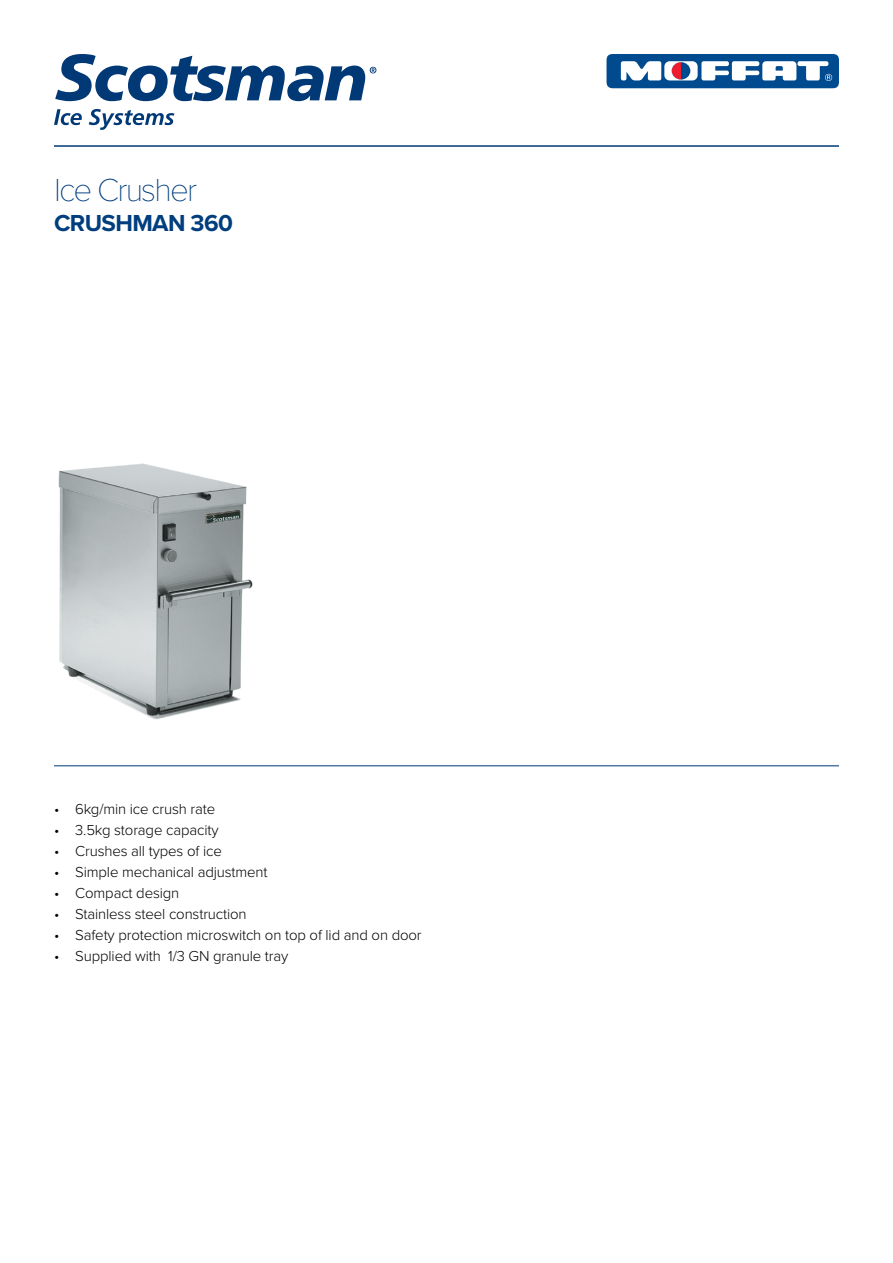
<style>
.page{position:relative;width:893px;height:1263px;background:#fff}
.page>*{position:absolute;margin:0;border:0;box-sizing:border-box;transform-origin:0 0}
.t1{font:100 33px "Proxima Nova T";letter-spacing:-.055em;color:#003e7e}
.t2{font:700 24px "Proxima Nova";letter-spacing:-.025em;color:#003e7e}
.t3{font:300 15px "Proxima Nova";letter-spacing:-.01em;color:#000}
</style>
<div class="page">
<svg style="left:55px;top:54px;width:321px;height:47px"></svg>
<svg style="left:54px;top:109px;width:28px;height:16px"></svg>
<svg style="left:89px;top:109px;width:85px;height:21px"></svg>
<hr style="left:54px;top:145px;width:785px;height:2px;background:#003976">
<hr style="left:54px;top:765px;width:785px;height:1px;background:#003976">
<svg style="left:606px;top:54px;width:233px;height:34px"></svg>
<img style="left:58px;top:463px;width:195px;height:257px">
<h1 class="t1" style="left:54px;top:165px;width:145px">Ice Crusher</h1>
<h2 class="t2" style="left:54px;top:205px;width:180px">CRUSHMAN 360</h2>
<p class="t3" style="left:54px;top:797px;width:163px">• 6kg/min ice crush rate</p>
<p class="t3" style="left:54px;top:818px;width:166px">• 3.5kg storage capacity</p>
<p class="t3" style="left:54px;top:839px;width:169px">• Crushes all types of ice</p>
<p class="t3" style="left:54px;top:860px;width:215px">• Simple mechanical adjustment</p>
<p class="t3" style="left:54px;top:881px;width:127px">• Compact design</p>
<p class="t3" style="left:54px;top:902px;width:194px">• Stainless steel construction</p>
<p class="t3" style="left:54px;top:923px;width:369px">• Safety protection microswitch on top of lid and on door</p>
<p class="t3" style="left:54px;top:944px;width:236px">• Supplied with 1/3 GN granule tray</p>
</div>
